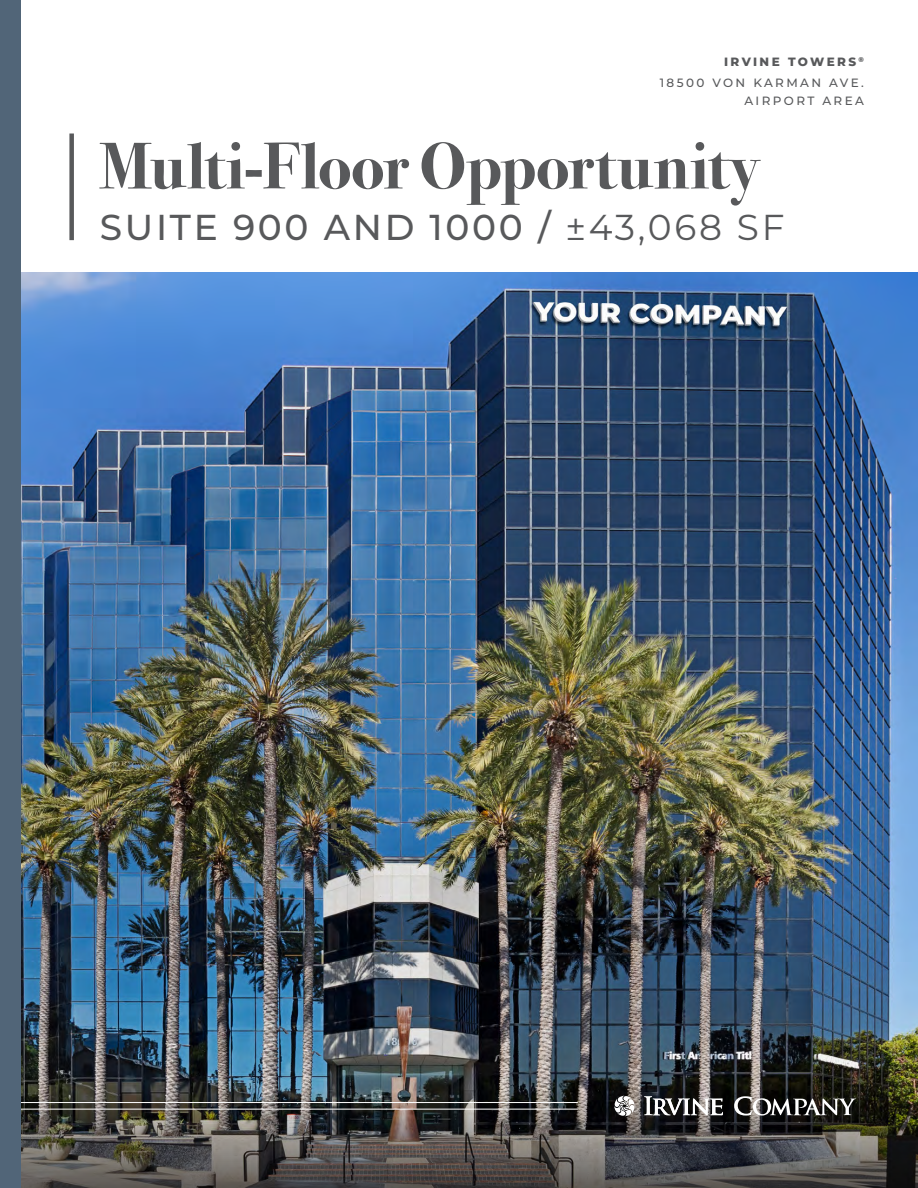
<style>
.page{position:relative;width:918px;height:1188px;background:#fff}
.page>*{position:absolute;margin:0;border:0;box-sizing:border-box;transform-origin:0 0}
.t1{font:700 66px "Bodoni Svty Two ITCTT";color:#58595b}
.t2{font:500 36px "Montserrat";letter-spacing:.075em;color:#58595b}
.t3{font:500 12px/21px "Montserrat";letter-spacing:.2em;color:#58595b;text-align:right}
.s1{font-weight:800}
.s2{font-weight:400}
</style>
<div class="page">
<img style="left:21px;top:272px;width:897px;height:754px">
<img style="left:21px;top:1026px;width:897px;height:162px">
<hr style="left:0;top:1102px;width:578px;height:1px;background:#fff">
<hr style="left:0;top:1109px;width:578px;height:1px;background:#fff">
<svg style="left:734px;top:1096px;width:122px;height:20px"></svg>
<svg style="left:644px;top:1096px;width:79px;height:19px"></svg>
<svg style="left:614px;top:1095px;width:21px;height:21px"></svg>
<div style="left:69px;top:134px;width:5px;height:106px;background:#58595b"></div>
<div style="left:0;top:0;width:21px;height:1188px;background:#516578"></div>
<p class="t3" style="left:660px;top:50px;width:206px"><span class="s1">IRVINE TOWERS</span> <sup>®<br></sup>18500 VON KARMAN AVE.</p>
<p class="t3" style="left:744px;top:89px;width:121px">AIRPORT AREA</p>
<h1 class="t1" style="left:100px;top:112px;width:659px">Multi-Floor Opportunity</h1>
<h2 class="t2" style="left:100px;top:202px;width:686px">SUITE 900 AND 1000 / <span class="s2">±43,068 SF</span></h2>
</div>
